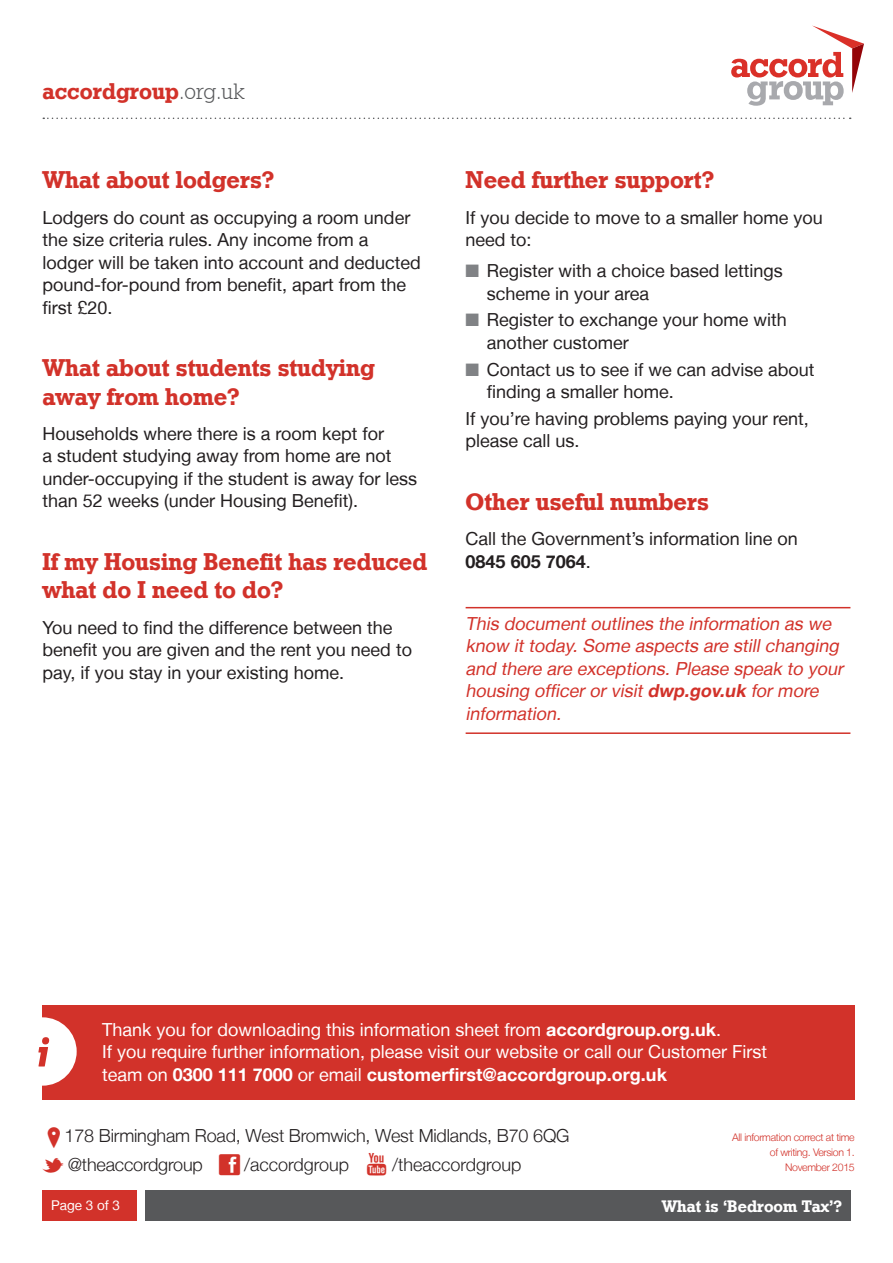
<style>
.page{position:relative;width:893px;height:1263px;background:#fff}
.page>*{position:absolute;margin:0;border:0;box-sizing:border-box;transform-origin:0 0}
.t1{font:24px/28.5px "Geometric Slab 712 BT Bold A";color:#d2322a}
.t2{font:22.5px "Geometric Slab 712 BT Bold A";color:#d2322a}
.t3{font:18px/22.5px "Helvetica Neue LT";color:#231f20}
.t4{font:18px/22.5px "Helvetica Neue LT";color:#fff}
.t5{font:italic 18px/22.5px "Helvetica Neue LT";color:#d2322a}
.t6{font:300 18px "Helvetica Neue LT";letter-spacing:-.01em;color:#231f20}
.t7{font:16.5px "Geometric Slab 712 BT Bold A";color:#fff}
.t8{font:13.5px "Helvetica Neue LT";color:#fff}
.t9{font:300 10.5px/15px "Helvetica Neue LT";letter-spacing:-.03em;color:#d2322a;text-align:right}
.s1{font-family:"Geometric Slab 712 BT Light A";color:#57585a}
.s2{color:#808285}
.s3{font-weight:700}
.s4{color:#d2322a}
</style>
<div class="page">
<svg style="left:731px;top:26px;width:133px;height:80px"></svg>
<svg style="left:43px;top:118px;width:808px;height:1px"></svg>
<hr style="left:466px;top:607px;width:384px;height:1px;background:#d2322a">
<hr style="left:466px;top:732px;width:384px;height:2px;background:#d2322a">
<div style="left:43px;top:1006px;width:812px;height:94px;background:#d2322a"></div>
<div style="left:8px;top:1017px;width:69px;height:69px;background:#fff;border-radius:50%"></div>
<svg style="left:38px;top:1037px;width:11px;height:29px"></svg>
<div style="left:43px;top:1190px;width:94px;height:30px;background:#d2322a"></div>
<div style="left:145px;top:1190px;width:705px;height:30px;background:#57585a"></div>
<p class="t2" style="left:43px;top:77px;width:203px">accordgroup<span class="s1">.org.uk</span></p>
<h1 class="t1" style="left:43px;top:165px;width:233px">What about lodgers?</h1>
<p class="t3" style="left:43px;top:206px;width:380px">Lodgers do count as occupying a room under the size criteria rules. Any income from a lodger will be taken into account and deducted pound-for-pound from benefit, apart from the first £20.</p>
<h1 class="t1" style="left:43px;top:353px;width:334px">What about students studying away from home?</h1>
<p class="t3" style="left:43px;top:422px;width:376px">Households where there is a room kept for<br>a student studying away from home are not under-occupying if the student is away for less than 52 weeks (under Housing Benefit).</p>
<h1 class="t1" style="left:43px;top:547px;width:386px">If my Housing Benefit has reduced what do I need to do?</h1>
<p class="t3" style="left:43px;top:616px;width:371px">You need to find the difference between the benefit you are given and the rent you need to pay, if you stay in your existing home.</p>
<h1 class="t1" style="left:466px;top:165px;width:250px">Need further support?</h1>
<p class="t3" style="left:466px;top:206px;width:359px">If you decide to move to a smaller home you need to:</p>
<p class="t3" style="left:487px;top:259px;width:298px;text-indent:-21px"><span class="s2">■</span> Register with a choice based lettings scheme in your area</p>
<p class="t3" style="left:487px;top:308px;width:302px;text-indent:-21px"><span class="s2">■</span> Register to exchange your home with another customer</p>
<p class="t3" style="left:487px;top:358px;width:329px;text-indent:-21px"><span class="s2">■</span> Contact us to see if we can advise about finding a smaller home.</p>
<p class="t3" style="left:466px;top:407px;width:345px">If you’re having problems paying your rent, please call us.</p>
<h1 class="t1" style="left:466px;top:487px;width:245px">Other useful numbers</h1>
<p class="t3" style="left:466px;top:527px;width:334px">Call the Government’s information line on<br><span class="s3">0845 605 7064</span>.</p>
<p class="t5" style="left:466px;top:612px;width:383px">This document outlines the information as we know it today. Some aspects are still changing and there are exceptions. Please speak to your housing officer or visit <span class="s3">dwp.gov.uk</span> for more information.</p>
<p class="t4" style="left:102px;top:1018px;width:667px">Thank you for downloading this information sheet from <span class="s3">accordgroup.org.uk</span>.<br>If you require further information, please visit our website or call our Customer First team on <span class="s3">0300 111 7000</span> or email <span class="s3">customerfirst@accordgroup.org.uk</span></p>
<p class="t6" style="left:65px;top:1125px;width:506px">178 Birmingham Road, West Bromwich, West Midlands, B70 6QG</p>
<p class="t6" style="left:43px;top:1154px;width:162px"><span class="s4">▼</span> @theaccordgroup</p>
<p class="t6" style="left:244px;top:1154px;width:107px">/accordgroup</p>
<p class="t6" style="left:392px;top:1154px;width:131px">/theaccordgroup</p>
<p class="t9" style="left:732px;top:1130px;width:124px">All information correct at time of writing. Version 1.<br>November 2015</p>
<p class="t8" style="left:51px;top:1197px;width:71px">Page 3 of 3</p>
<p class="t7" style="left:662px;top:1196px;width:182px">What is ‘Bedroom Tax’?</p>
</div>
